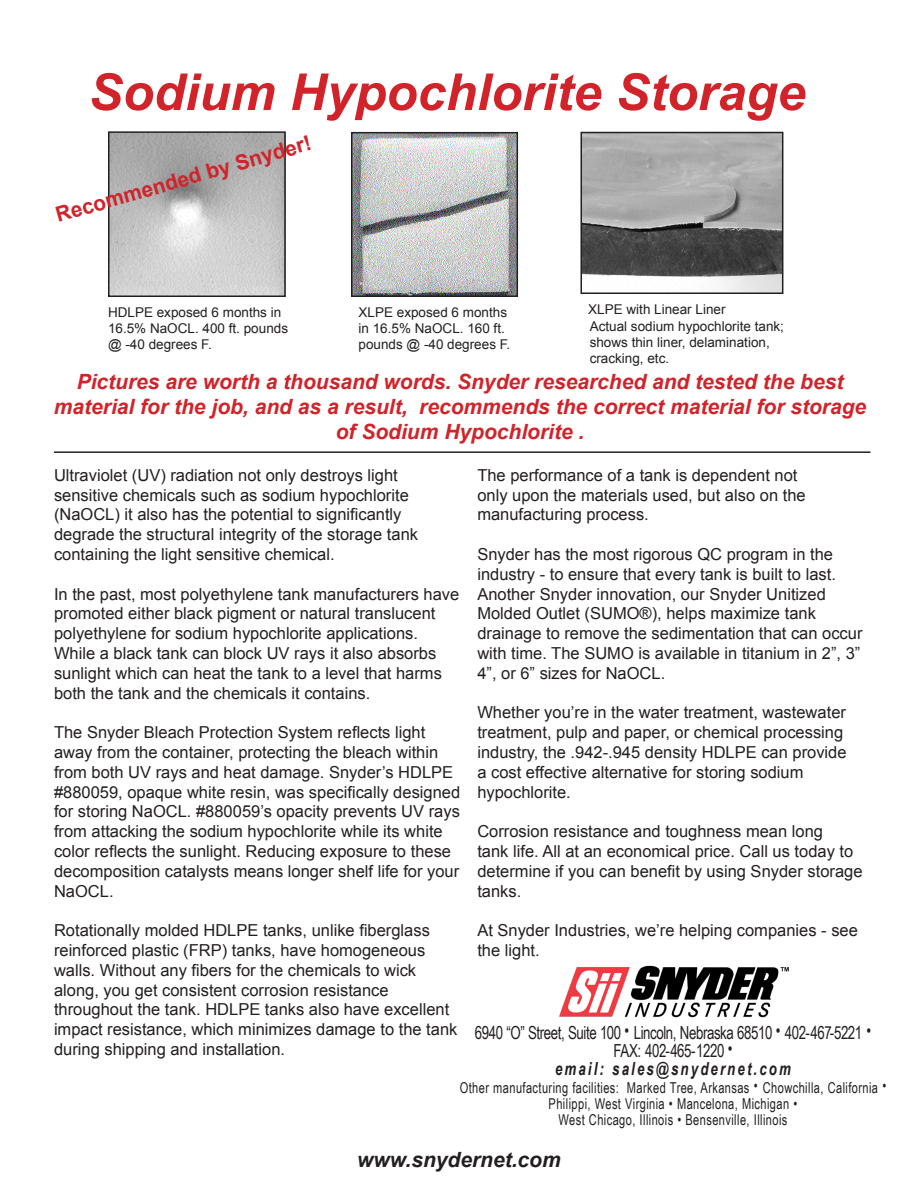
<style>
.page{position:relative;width:918px;height:1188px;background:#fff}
.page>*{position:absolute;margin:0;border:0;box-sizing:border-box;transform-origin:0 0}
.t1{font:italic 700 51px "Arial";color:#d1232a}
.t2{font:italic 700 21px/25.2px "Arial";color:#d1232a;text-align:center}
.t3{font:700 21px "Arial";color:#d1232a}
.t4{font:italic 700 21px "Arial";color:#231f20}
.t5{font:18px/18px "Arial Narrow";letter-spacing:-.025em;color:#231f20;text-align:center;scale:.9 1}
.t6{font:16.5px/19.8px "Arial";color:#231f20}
.t7{font:15px/15.8px "Arial Narrow";letter-spacing:.03em;color:#231f20;text-align:center;scale:.9 1}
.t8{font:13.5px/16.2px "Arial";color:#231f20}
.s1{font-weight:700;font-style:italic}
</style>
<div class="page">
<img style="left:111px;top:134px;width:172px;height:160px">
<div style="left:108px;top:131px;width:178px;height:166px;border:2px solid #231f20"></div>
<img style="left:354px;top:135px;width:161px;height:159px">
<div style="left:351px;top:132px;width:167px;height:165px;border:2px solid #231f20"></div>
<img style="left:583px;top:135px;width:197px;height:156px">
<div style="left:580px;top:132px;width:203px;height:162px;border:2px solid #231f20"></div>
<img style="left:559px;top:965px;width:230px;height:53px">
<hr style="left:54px;top:451px;width:816px;height:2px;background:#231f20">
<p class="t1" style="left:89px;top:59px;width:718px">Sodium Hypochlorite Storage</p>
<p class="t3" style="left:52px;top:202px;width:266px;rotate:-16deg">Recommended by Snyder!</p>
<p class="t8" style="left:108px;top:304px;width:182px">HDLPE exposed 6 months in<br>16.5% NaOCL. 400 ft. pounds @ -40 degrees F.</p>
<p class="t8" style="left:359px;top:304px;width:153px">XLPE exposed 6 months in 16.5% NaOCL. 160 ft. pounds @ -40 degrees F.</p>
<p class="t8" style="left:588px;top:301px;width:139px">XLPE with Linear Liner</p>
<p class="t8" style="left:590px;top:318px;width:196px">Actual sodium hypochlorite tank; shows thin liner, delamination, cracking, etc.</p>
<p class="t2" style="left:54px;top:370px;width:814px">Pictures are worth a thousand words. Snyder researched and tested the best material for the job, and as a result, recommends the correct material for storage of Sodium Hypochlorite .</p>
<p class="t6" style="left:54px;top:465px;width:366px">Ultraviolet (UV) radiation not only destroys light sensitive chemicals such as sodium hypochlorite (NaOCL) it also has the potential to significantly degrade the structural integrity of the storage tank containing the light sensitive chemical.</p>
<p class="t6" style="left:54px;top:584px;width:407px">In the past, most polyethylene tank manufacturers have promoted either black pigment or natural translucent polyethylene for sodium hypochlorite applications.<br>While a black tank can block UV rays it also absorbs sunlight which can heat the tank to a level that harms both the tank and the chemicals it contains.</p>
<p class="t6" style="left:54px;top:723px;width:408px">The Snyder Bleach Protection System reflects light away from the container, protecting the bleach within from both UV rays and heat damage. Snyder’s HDLPE #880059, opaque white resin, was specifically designed for storing NaOCL. #880059’s opacity prevents UV rays from attacking the sodium hypochlorite while its white color reflects the sunlight. Reducing exposure to these decomposition catalysts means longer shelf life for your NaOCL.</p>
<p class="t6" style="left:54px;top:921px;width:405px">Rotationally molded HDLPE tanks, unlike fiberglass reinforced plastic (FRP) tanks, have homogeneous walls. Without any fibers for the chemicals to wick along, you get consistent corrosion resistance throughout the tank. HDLPE tanks also have excellent impact resistance, which minimizes damage to the tank during shipping and installation.</p>
<p class="t6" style="left:477px;top:465px;width:330px">The performance of a tank is dependent not only upon the materials used, but also on the manufacturing process.</p>
<p class="t6" style="left:477px;top:544px;width:360px">Snyder has the most rigorous QC program in the industry - to ensure that every tank is built to last.</p>
<p class="t6" style="left:477px;top:584px;width:387px">Another Snyder innovation, our Snyder Unitized Molded Outlet (SUMO®), helps maximize tank drainage to remove the sedimentation that can occur with time. The SUMO is available in titanium in 2”, 3” 4”, or 6” sizes for NaOCL.</p>
<p class="t6" style="left:477px;top:703px;width:371px">Whether you’re in the water treatment, wastewater treatment, pulp and paper, or chemical processing industry, the .942-.945 density HDLPE can provide a cost effective alternative for storing sodium hypochlorite.</p>
<p class="t6" style="left:477px;top:822px;width:387px">Corrosion resistance and toughness mean long<br>tank life. All at an economical price. Call us today to determine if you can benefit by using Snyder storage tanks.</p>
<p class="t6" style="left:477px;top:921px;width:382px">At Snyder Industries, we’re helping companies - see the light.</p>
<p class="t5" style="left:475px;top:1023px;width:442px">6940 “O” Street, Suite 100 • Lincoln, Nebraska 68510 • 402-467-5221 •<br>FAX: 402-465-1220 •<br><span class="s1">email: sales@snydernet.com</span></p>
<p class="t7" style="left:460px;top:1079px;width:475px">Other manufacturing facilities: Marked Tree, Arkansas • Chowchilla, California •<br>Philippi, West Virginia • Mancelona, Michigan •<br>West Chicago, Illinois • Bensenville, Illinois</p>
<p class="t4" style="left:357px;top:1146px;width:205px">www.snydernet.com</p>
</div>
